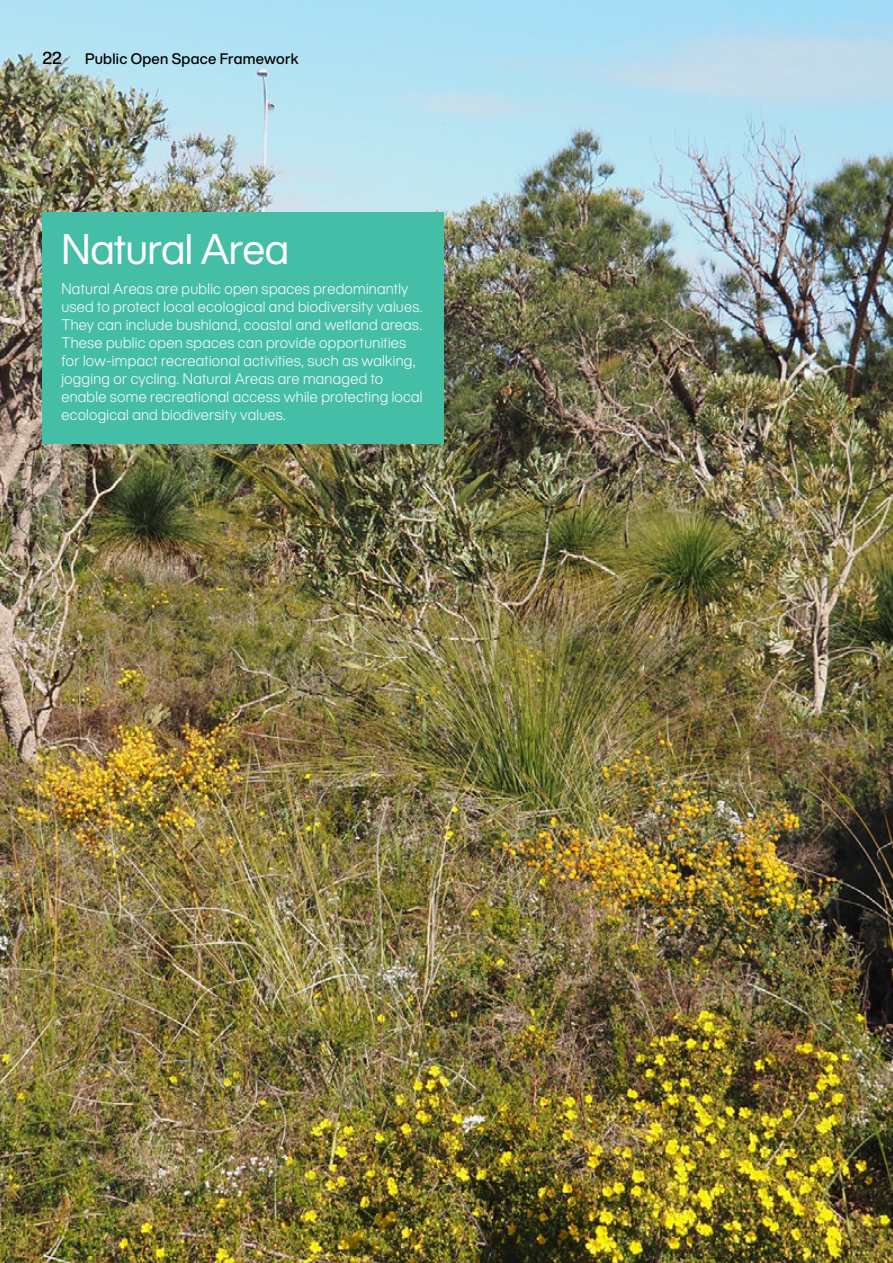
<style>
.page{position:relative;width:893px;height:1263px;background:#fff}
.page>*{position:absolute;margin:0;border:0;box-sizing:border-box;transform-origin:0 0}
.t1{font:42px "Helvetica Now Display";letter-spacing:-.015em;color:#fff}
.t2{font:500 17.1px "Helvetica Now Display";color:#000}
.t3{font:300 15px/18px "Helvetica Now Display";letter-spacing:.02em;color:#fff}
.t4{font:500 15px "Helvetica Now Display";letter-spacing:.02em;color:#000}
</style>
<div class="page">
<img style="left:0;top:0;width:893px;height:1263px">
<div style="left:42px;top:213px;width:402px;height:231px;background:#45bea8"></div>
<p class="t2" style="left:43px;top:46px;width:21px">22</p>
<p class="t4" style="left:85px;top:48px;width:215px">Public Open Space Framework</p>
<h1 class="t1" style="left:61px;top:220px;width:229px">Natural Area</h1>
<p class="t3" style="left:61px;top:279px;width:363px">Natural Areas are public open spaces predominantly used to protect local ecological and biodiversity values.<br>They can include bushland, coastal and wetland areas.<br>These public open spaces can provide opportunities for low-impact recreational activities, such as walking, jogging or cycling. Natural Areas are managed to enable some recreational access while protecting local ecological and biodiversity values.</p>
</div>
